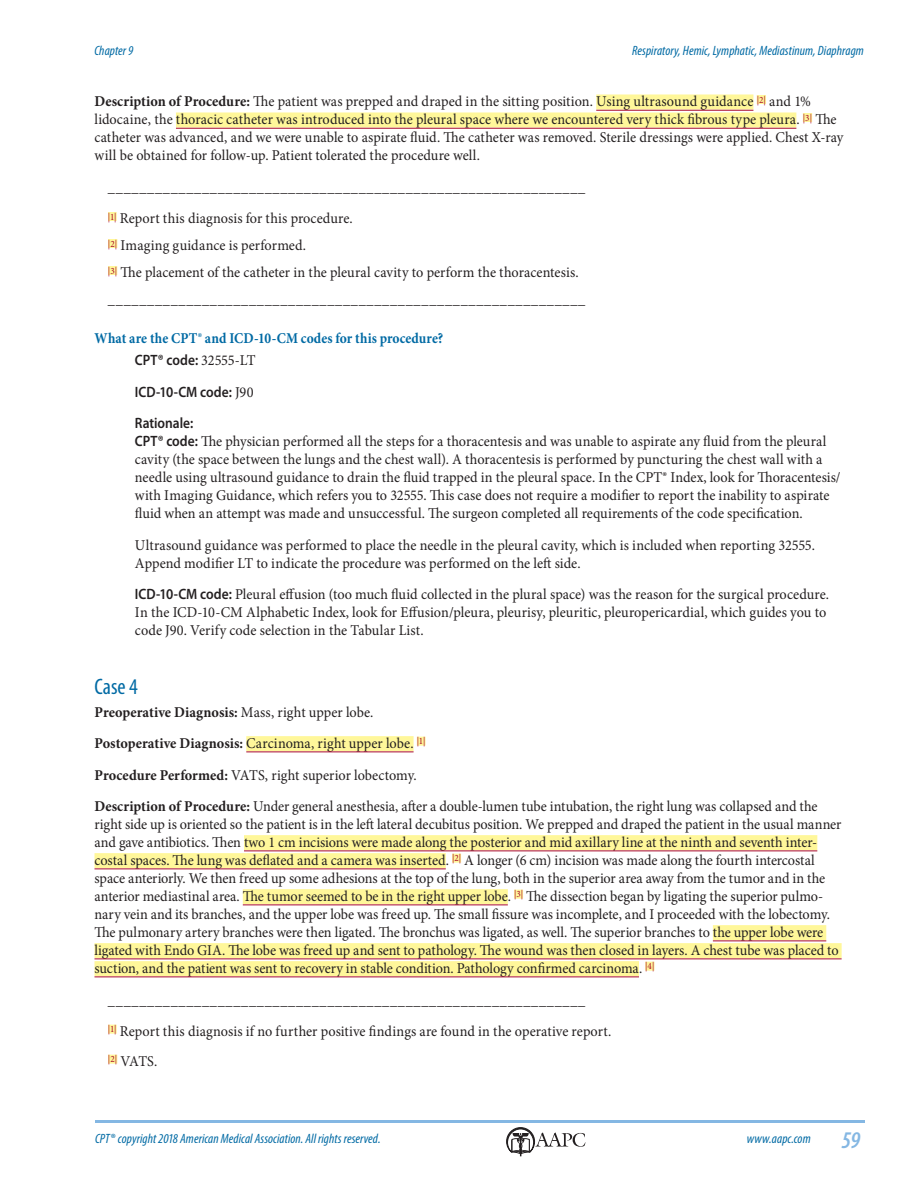
<style>
.page{position:relative;width:918px;height:1188px;background:#fff}
.page>*{position:absolute;margin:0;border:0;box-sizing:border-box;transform-origin:0 0}
.t1{font:italic 600 condensed 24px "Myriad Pro";color:#84b7e3}
.t2{font:condensed 22.5px "Myriad Pro";color:#006aa4}
.t3{font:15px/18px "Minion Pro";color:#231f20;scale:.95 1}
.t4{font:700 15px "Minion Pro";letter-spacing:.005em;color:#006aa4;scale:.9 1}
.t5{font:600 15px/31.5px "Myriad Pro";color:#231f20;scale:.9 1}
.t6{font:italic condensed 13.5px "Myriad Pro";letter-spacing:.005em;color:#006aa4}
.s1{font-weight:700}
.s2{font-family:"Minion Pro";font-weight:400}
.s3{font-family:"Myriad Pro";font-weight:600}
</style>
<div class="page">
<hr style="left:95px;top:1121px;width:769px;height:2px;background:#84b7e3">
<svg style="left:506px;top:1127px;width:79px;height:29px"></svg>
<div style="left:596px;top:94px;width:157px;height:15px;background:#fff79a"></div>
<div style="left:757px;top:95px;width:9px;height:9px;background:#fff79a"></div>
<div style="left:176px;top:112px;width:620px;height:15px;background:#fff79a"></div>
<div style="left:803px;top:113px;width:9px;height:9px;background:#fff79a"></div>
<div style="left:108px;top:212px;width:9px;height:9px;background:#fff79a"></div>
<div style="left:108px;top:239px;width:9px;height:9px;background:#fff79a"></div>
<div style="left:108px;top:266px;width:9px;height:9px;background:#fff79a"></div>
<div style="left:246px;top:736px;width:168px;height:15px;background:#fff79a"></div>
<div style="left:417px;top:737px;width:9px;height:9px;background:#fff79a"></div>
<div style="left:244px;top:835px;width:573px;height:15px;background:#fff79a"></div>
<div style="left:94px;top:853px;width:352px;height:15px;background:#fff79a"></div>
<div style="left:452px;top:854px;width:9px;height:9px;background:#fff79a"></div>
<div style="left:243px;top:889px;width:265px;height:15px;background:#fff79a"></div>
<div style="left:514px;top:890px;width:9px;height:9px;background:#fff79a"></div>
<div style="left:713px;top:925px;width:113px;height:15px;background:#fff79a"></div>
<div style="left:94px;top:943px;width:748px;height:15px;background:#fff79a"></div>
<div style="left:94px;top:961px;width:545px;height:15px;background:#fff79a"></div>
<div style="left:645px;top:962px;width:9px;height:9px;background:#fff79a"></div>
<div style="left:108px;top:1025px;width:9px;height:9px;background:#fff79a"></div>
<div style="left:108px;top:1055px;width:9px;height:9px;background:#fff79a"></div>
<hr style="left:596px;top:110px;width:157px;height:1px;background:#a90a2b">
<hr style="left:176px;top:128px;width:620px;height:1px;background:#a90a2b">
<hr style="left:246px;top:752px;width:168px;height:1px;background:#a90a2b">
<hr style="left:244px;top:851px;width:573px;height:1px;background:#a90a2b">
<hr style="left:94px;top:869px;width:352px;height:1px;background:#a90a2b">
<hr style="left:243px;top:905px;width:265px;height:1px;background:#a90a2b">
<hr style="left:713px;top:941px;width:113px;height:1px;background:#a90a2b">
<hr style="left:94px;top:959px;width:748px;height:1px;background:#a90a2b">
<hr style="left:94px;top:977px;width:545px;height:1px;background:#a90a2b">
<p class="t6" style="left:94px;top:42px;width:41px">Chapter 9</p>
<p class="t6" style="left:632px;top:42px;width:233px">Respiratory, Hemic, Lymphatic, Mediastinum, Diaphragm</p>
<p class="t3" style="left:94px;top:93px;width:790px"><span class="s1">Description of Procedure:</span> The patient was prepped and draped in the sitting position. Using ultrasound guidance <sup>|2|</sup> and 1% lidocaine, the thoracic catheter was introduced into the pleural space where we encountered very thick fibrous type pleura. <sup>|3|</sup> The catheter was advanced, and we were unable to aspirate fluid. The catheter was removed. Sterile dressings were applied. Chest X-ray will be obtained for follow-up. Patient tolerated the procedure well.</p>
<p class="t3" style="left:108px;top:172px;width:504px;line-height:31.5px">_____________________________________________________________ <sup>|1|</sup> Report this diagnosis for this procedure.</p>
<p class="t3" style="left:108px;top:232px;width:504px;line-height:27px"><sup>|2|</sup> Imaging guidance is performed.<br><sup>|3|</sup> The placement of the catheter in the pleural cavity to perform the thoracentesis. _____________________________________________________________</p>
<p class="t4" style="left:94px;top:327px;width:389px">What are the CPT® and ICD-10-CM codes for this procedure?</p>
<p class="t5" style="left:135px;top:344px;width:135px">CPT® code: <span class="s2">32555-LT<br></span>ICD-10-CM code: <span class="s2">J90<br></span>Rationale:</p>
<p class="t3" style="left:135px;top:432px;width:744px"><span class="s3">CPT® code:</span> The physician performed all the steps for a thoracentesis and was unable to aspirate any fluid from the pleural cavity (the space between the lungs and the chest wall). A thoracentesis is performed by puncturing the chest wall with a needle using ultrasound guidance to drain the fluid trapped in the pleural space. In the CPT® Index, look for Thoracentesis/ with Imaging Guidance, which refers you to 32555. This case does not require a modifier to report the inability to aspirate fluid when an attempt was made and unsuccessful. The surgeon completed all requirements of the code specification.</p>
<p class="t3" style="left:135px;top:536px;width:717px">Ultrasound guidance was performed to place the needle in the pleural cavity, which is included when reporting 32555.<br>Append modifier LT to indicate the procedure was performed on the left side.</p>
<p class="t3" style="left:135px;top:585px;width:732px"><span class="s3">ICD-10-CM code:</span> Pleural effusion (too much fluid collected in the plural space) was the reason for the surgical procedure.<br>In the ICD-10-CM Alphabetic Index, look for Effusion/pleura, pleurisy, pleuritic, pleuropericardial, which guides you to code J90. Verify code selection in the Tabular List.</p>
<h2 class="t2" style="left:94px;top:673px;width:45px">Case 4</h2>
<p class="t3" style="left:94px;top:696px;width:763px;line-height:31.5px"><span class="s1">Preoperative Diagnosis:</span> Mass, right upper lobe.<br><span class="s1">Postoperative Diagnosis:</span> Carcinoma, right upper lobe. <sup>|1|<br></sup><span class="s1">Procedure Performed:</span> VATS, right superior lobectomy.<br><span class="s1">Description of Procedure:</span> Under general anesthesia, after a double-lumen tube intubation, the right lung was collapsed and the</p>
<p class="t3" style="left:94px;top:815px;width:788px">right side up is oriented so the patient is in the left lateral decubitus position. We prepped and draped the patient in the usual manner and gave antibiotics. Then two 1 cm incisions were made along the posterior and mid axillary line at the ninth and seventh inter&shy;costal spaces. The lung was deflated and a camera was inserted. <sup>|2|</sup> A longer (6 cm) incision was made along the fourth intercostal space anteriorly. We then freed up some adhesions at the top of the lung, both in the superior area away from the tumor and in the anterior mediastinal area. The tumor seemed to be in the right upper lobe. <sup>|3|</sup> The dissection began by ligating the superior pulmo&shy;nary vein and its branches, and the upper lobe was freed up. The small fissure was incomplete, and I proceeded with the lobectomy.<br>The pulmonary artery branches were then ligated. The bronchus was ligated, as well. The superior branches to the upper lobe were ligated with Endo GIA. The lobe was freed up and sent to pathology. The wound was then closed in layers. A chest tube was placed to suction, and the patient was sent to recovery in stable condition. Pathology confirmed carcinoma. <sup>|4|</sup></p>
<p class="t3" style="left:108px;top:984px;width:531px;line-height:31.5px">_____________________________________________________________<br><sup>|1|</sup> Report this diagnosis if no further positive findings are found in the operative report.</p>
<p class="t3" style="left:108px;top:1052px;width:54px"><sup>|2|</sup> VATS.</p>
<p class="t6" style="left:95px;top:1130px;width:287px">CPT® copyright 2018 American Medical Association. All rights reserved.</p>
<p class="t6" style="left:747px;top:1130px;width:66px">www.aapc.com</p>
<h1 class="t1" style="left:841px;top:1125px;width:20px">59</h1>
</div>
